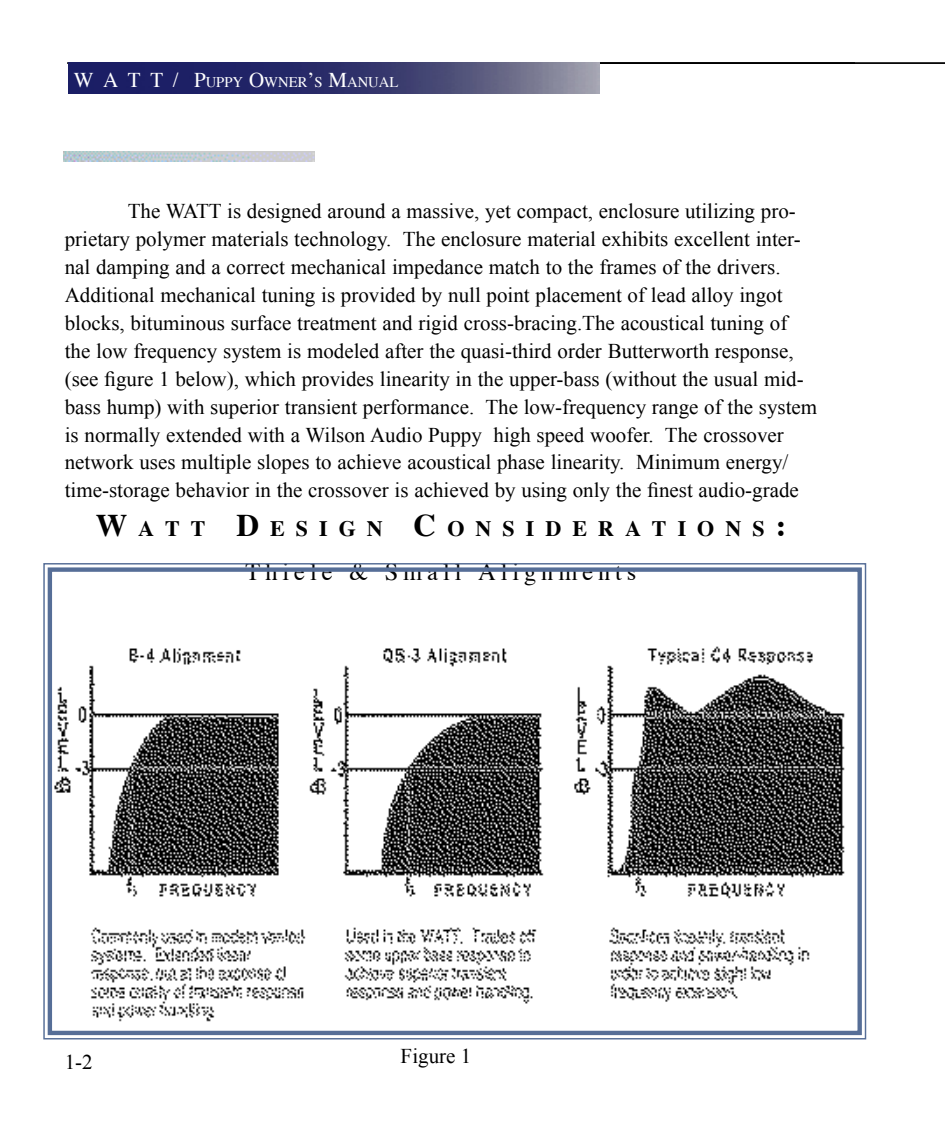
<style>
.page{position:relative;width:945px;height:1134px;background:#fff}
.page>*{position:absolute;margin:0;border:0;box-sizing:border-box;transform-origin:0 0}
.t1{font:24.5px "Times";letter-spacing:.2em;color:#000}
.t2{font:700 22.05px "Times";letter-spacing:.5em;color:#000}
.t3{font:21px/28px "Times New Roman";color:#000}
.t4{font:14.7px "Times";color:#fff}
.s1{font-size:21px}
.s2{font-size:31.5px}
</style>
<div class="page">
<img style="left:63px;top:152px;width:252px;height:9px">
<hr style="left:67px;top:62px;width:878px;height:2px;background:#000">
<img style="left:68px;top:62px;width:531px;height:32px">
<svg style="left:43px;top:563px;width:824px;height:477px"></svg>
<div style="left:48px;top:567px;width:814px;height:468px;border:4px solid #566e97"></div>
<p class="t4" style="left:74px;top:69px;width:326px"><span class="s1">W A T T / P</span>UPPY <span class="s1">O</span>WNER<span class="s1">’</span>S <span class="s1">M</span>ANUAL</p>
<p class="t3" style="left:65px;top:196px;width:754px;text-indent:63px">The WATT is designed around a massive, yet compact, enclosure utilizing pro&shy;prietary polymer materials technology. The enclosure material exhibits excellent inter&shy;nal damping and a correct mechanical impedance match to the frames of the drivers.<br>Additional mechanical tuning is provided by null point placement of lead alloy ingot blocks, bituminous surface treatment and rigid cross-bracing.The acoustical tuning of the low frequency system is modeled after the quasi-third order Butterworth response, (see figure 1 below), which provides linearity in the upper-bass (without the usual mid&shy;bass hump) with superior transient performance. The low-frequency range of the system is normally extended with a Wilson Audio Puppy high speed woofer. The crossover network uses multiple slopes to achieve acoustical phase linearity. Minimum energy/ time-storage behavior in the crossover is achieved by using only the finest audio-grade</p>
<p class="t2" style="left:96px;top:507px;width:692px"><span class="s2">W</span>ATT <span class="s2">D</span>ESIGN <span class="s2">C</span> ONSIDERATIONS<span class="s2">:</span></p>
<p class="t1" style="left:246px;top:549px;width:392px">Thiele &amp; Small Alignments</p>
<p class="t3" style="left:65px;top:1048px;width:29px">1-2</p>
<p class="t3" style="left:401px;top:1041px;width:72px">Figure 1</p>
</div>
